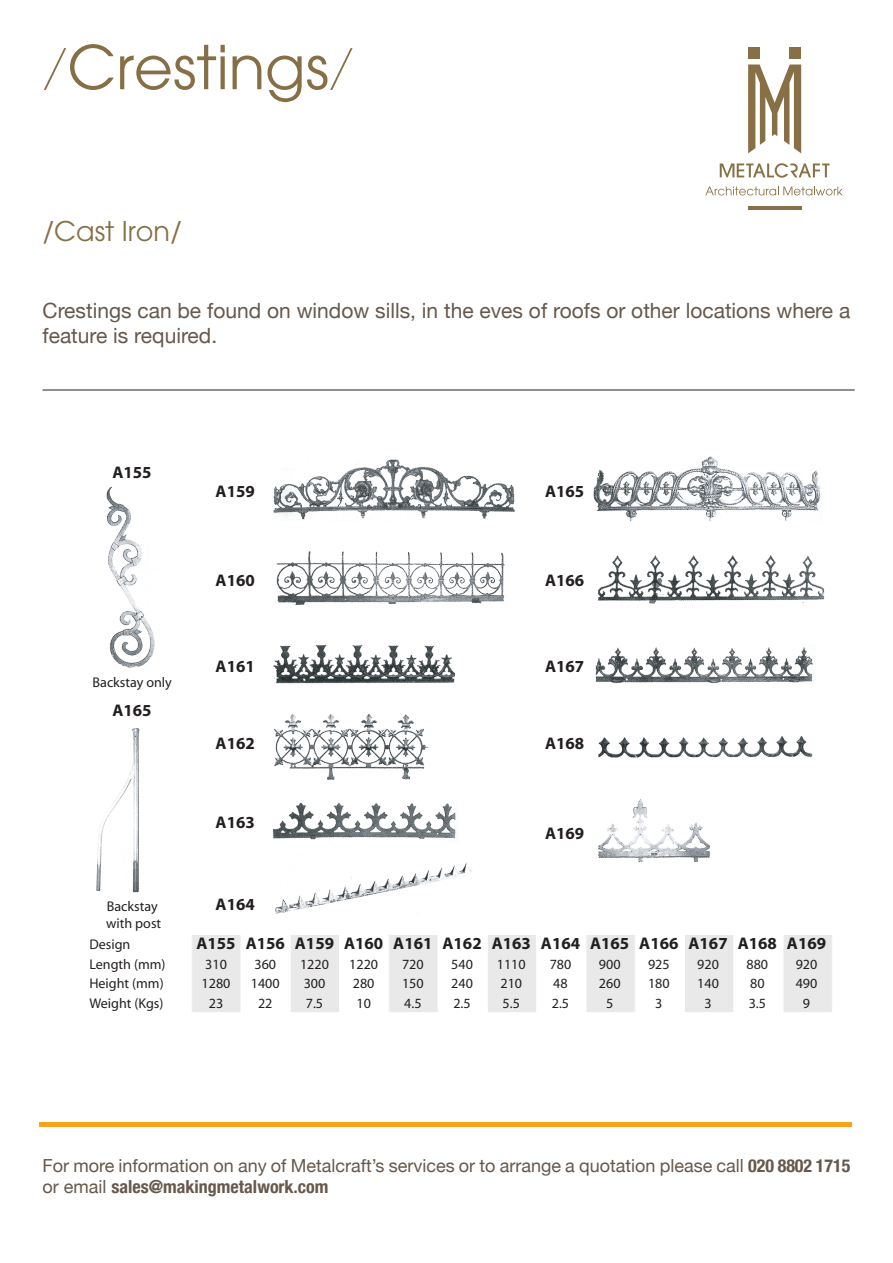
<style>
.page{position:relative;width:893px;height:1263px;background:#fff}
.page>*{position:absolute;margin:0;border:0;box-sizing:border-box;transform-origin:0 0}
.t1{font:60px "Avant Garde LT";color:#866f45}
.t2{font:27px "Avant Garde LT";color:#866f45}
.t3{font:21px/25.2px "Helvetica Neue";color:#66584c}
.t4{font:18px/21.6px "Helvetica Neue";color:#66584c}
.t5{font:700 16.95px "Myriad";color:#231f20}
.t6{font:14.1px/19.6px "Myriad";color:#231f20}
.s1{font-family:"Didoni URWD Nor";font-size:61.5px}
.s2{font-weight:700;font-stretch:condensed}
</style>
<div class="page">
<hr style="left:43px;top:390px;width:812px;height:1px;background:#231f20">
<div style="left:40px;top:1122px;width:812px;height:5px;background:#f9a21c"></div>
<hr style="left:748px;top:206px;width:53px;height:4px;background:#877045">
<svg style="left:705px;top:187px;width:137px;height:8px"></svg>
<svg style="left:720px;top:163px;width:110px;height:15px"></svg>
<div style="left:748px;top:47px;width:12px;height:11px;background:#877045"></div>
<div style="left:790px;top:47px;width:11px;height:11px;background:#877045"></div>
<svg style="left:748px;top:65px;width:53px;height:88px"></svg>
<img style="left:96px;top:456px;width:729px;height:459px">
<div style="left:192px;top:934px;width:49px;height:79px;background:#e9e9e9"></div>
<div style="left:191px;top:934px;width:50px;height:79px;border:1px solid #fff"></div>
<div style="left:389px;top:934px;width:49px;height:79px;background:#e9e9e9"></div>
<div style="left:389px;top:934px;width:49px;height:79px;border:1px solid #fff"></div>
<div style="left:487px;top:934px;width:50px;height:79px;background:#e9e9e9"></div>
<div style="left:487px;top:934px;width:50px;height:79px;border:1px solid #fff"></div>
<div style="left:586px;top:934px;width:49px;height:79px;background:#e9e9e9"></div>
<div style="left:586px;top:934px;width:49px;height:79px;border:1px solid #fff"></div>
<div style="left:684px;top:934px;width:50px;height:79px;background:#e9e9e9"></div>
<div style="left:684px;top:934px;width:50px;height:79px;border:1px solid #fff"></div>
<div style="left:783px;top:934px;width:49px;height:79px;background:#e9e9e9"></div>
<div style="left:783px;top:934px;width:49px;height:79px;border:1px solid #fff"></div>
<div style="left:290px;top:934px;width:50px;height:79px;background:#e9e9e9"></div>
<div style="left:290px;top:934px;width:50px;height:79px;border:1px solid #fff"></div>
<h1 class="t1" style="left:43px;top:32px;width:313px"><span class="s1">/</span>Crestings<span class="s1">/</span></h1>
<h2 class="t2" style="left:43px;top:215px;width:141px">/Cast Iron/</h2>
<h3 class="t3" style="left:43px;top:297px;width:809px">Crestings can be found on window sills, in the eves of roofs or other locations where a feature is required.</h3>
<p class="t5" style="left:112px;top:463px;width:41px">A155</p>
<p class="t5" style="left:216px;top:482px;width:41px">A159</p>
<p class="t5" style="left:545px;top:482px;width:41px">A165</p>
<p class="t5" style="left:216px;top:572px;width:41px">A160</p>
<p class="t5" style="left:545px;top:572px;width:41px">A166</p>
<p class="t6" style="left:93px;top:673px;width:81px">Backstay only</p>
<p class="t5" style="left:112px;top:701px;width:41px">A165</p>
<p class="t5" style="left:216px;top:657px;width:41px">A161</p>
<p class="t5" style="left:545px;top:657px;width:41px">A167</p>
<p class="t5" style="left:216px;top:734px;width:41px">A162</p>
<p class="t5" style="left:545px;top:734px;width:41px">A168</p>
<p class="t5" style="left:216px;top:813px;width:41px">A163</p>
<p class="t5" style="left:545px;top:824px;width:41px">A169</p>
<p class="t5" style="left:216px;top:895px;width:41px">A164</p>
<p class="t6" style="left:106px;top:899px;width:57px;line-height:17px">Backstay with post</p>
<p class="t6" style="left:89px;top:935px;width:78px">Design<br>Length (mm)<br>Height (mm)<br>Weight (Kgs)</p>
<p class="t5" style="left:196px;top:934px;width:41px">A155</p>
<p class="t5" style="left:246px;top:934px;width:41px">A156</p>
<p class="t6" style="left:251px;top:955px;width:30px;text-align:center">360<br>1400<br>22</p>
<p class="t6" style="left:202px;top:955px;width:30px;text-align:center">310<br>1280<br>23</p>
<p class="t5" style="left:295px;top:934px;width:41px">A159</p>
<p class="t6" style="left:300px;top:955px;width:30px">1220<br>300<br>7.5</p>
<p class="t5" style="left:344px;top:934px;width:41px">A160</p>
<p class="t6" style="left:349px;top:955px;width:30px">1220<br>280<br>10</p>
<p class="t5" style="left:393px;top:934px;width:41px">A161</p>
<p class="t6" style="left:402px;top:955px;width:23px;text-align:justify">720<br>150<br>4.5</p>
<p class="t5" style="left:442px;top:934px;width:41px">A162</p>
<p class="t6" style="left:451px;top:955px;width:23px;text-align:justify">540<br>240<br>2.5</p>
<p class="t5" style="left:492px;top:934px;width:41px">A163</p>
<p class="t6" style="left:497px;top:955px;width:30px">1110<br>210<br>5.5</p>
<p class="t5" style="left:541px;top:934px;width:41px">A164</p>
<p class="t6" style="left:550px;top:955px;width:23px">780<br>48<br>2.5</p>
<p class="t5" style="left:590px;top:934px;width:41px">A165</p>
<p class="t6" style="left:599px;top:955px;width:23px;text-align:center">900<br>260<br>5</p>
<p class="t5" style="left:639px;top:934px;width:41px">A166</p>
<p class="t6" style="left:648px;top:955px;width:23px;text-align:center">925<br>180<br>3</p>
<p class="t5" style="left:688px;top:934px;width:41px">A167</p>
<p class="t6" style="left:697px;top:955px;width:23px;text-align:center">920<br>140<br>3</p>
<p class="t5" style="left:738px;top:934px;width:41px">A168</p>
<p class="t6" style="left:746px;top:955px;width:23px">880<br>80<br>3.5</p>
<p class="t5" style="left:787px;top:934px;width:41px">A169</p>
<p class="t6" style="left:796px;top:955px;width:23px;text-align:center">920<br>490<br>9</p>
<p class="t4" style="left:43px;top:1154px;width:809px">For more information on any of Metalcraft’s services or to arrange a quotation please call <span class="s2">020 8802 1715 </span>or email <span class="s2">sales@makingmetalwork.com</span></p>
</div>
